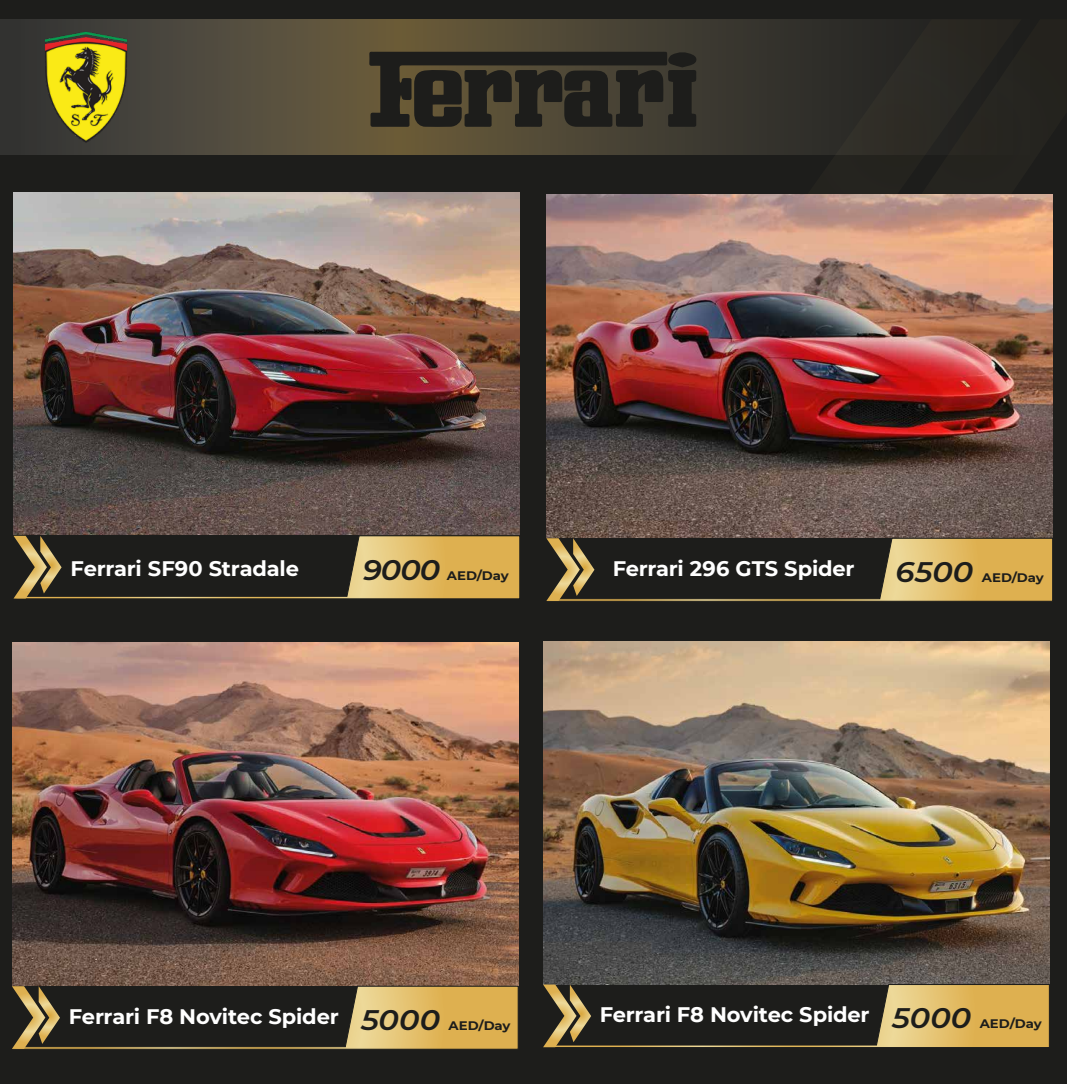
<style>
.page{position:relative;width:1067px;height:1084px;background:#fff}
.page>*{position:absolute;margin:0;border:0;box-sizing:border-box;transform-origin:0 0}
.t1{font:italic 600 28.2px "Montserrat";letter-spacing:-.005em;color:#1d1d1b;scale:1.08 1}
.t2{font:700 21px "Montserrat";letter-spacing:-.01em;color:#fff}
.t3{font:700 12.4px "Montserrat";color:#1d1d1b;scale:1.08 1}
</style>
<div class="page">
<div style="left:0;top:0;width:1067px;height:1083px;background:#1d1d1b"></div>
<img style="left:13px;top:192px;width:504px;height:343px">
<svg style="left:13px;top:535px;width:507px;height:64px"></svg>
<img style="left:517px;top:192px;width:536px;height:348px">
<svg style="left:546px;top:537px;width:507px;height:64px"></svg>
<img style="left:12px;top:642px;width:501px;height:343px">
<svg style="left:12px;top:985px;width:506px;height:64px"></svg>
<img style="left:513px;top:641px;width:537px;height:345px">
<svg style="left:543px;top:983px;width:507px;height:64px"></svg>
<svg style="left:0;top:19px;width:774px;height:136px;background:#4e4738"></svg>
<svg style="left:774px;top:19px;width:108px;height:232px"></svg>
<svg style="left:882px;top:19px;width:171px;height:232px"></svg>
<svg style="left:369px;top:51px;width:329px;height:76px"></svg>
<img style="left:40px;top:27px;width:91px;height:120px">
<p class="t2" style="left:71px;top:553px;width:230px">Ferrari SF90 Stradale</p>
<h1 class="t1" style="left:363px;top:549px;width:73px">9000</h1>
<p class="t3" style="left:447px;top:566px;width:59px">AED/Day</p>
<p class="t2" style="left:613px;top:553px;width:243px">Ferrari 296 GTS Spider</p>
<h1 class="t1" style="left:896px;top:552px;width:74px">6500</h1>
<p class="t3" style="left:982px;top:569px;width:59px">AED/Day</p>
<p class="t2" style="left:69px;top:1001px;width:271px">Ferrari F8 Novitec Spider</p>
<h1 class="t1" style="left:361px;top:1000px;width:75px">5000</h1>
<p class="t3" style="left:449px;top:1016px;width:59px">AED/Day</p>
<p class="t2" style="left:600px;top:999px;width:271px">Ferrari F8 Novitec Spider</p>
<h1 class="t1" style="left:892px;top:998px;width:75px">5000</h1>
<p class="t3" style="left:980px;top:1015px;width:59px">AED/Day</p>
</div>
